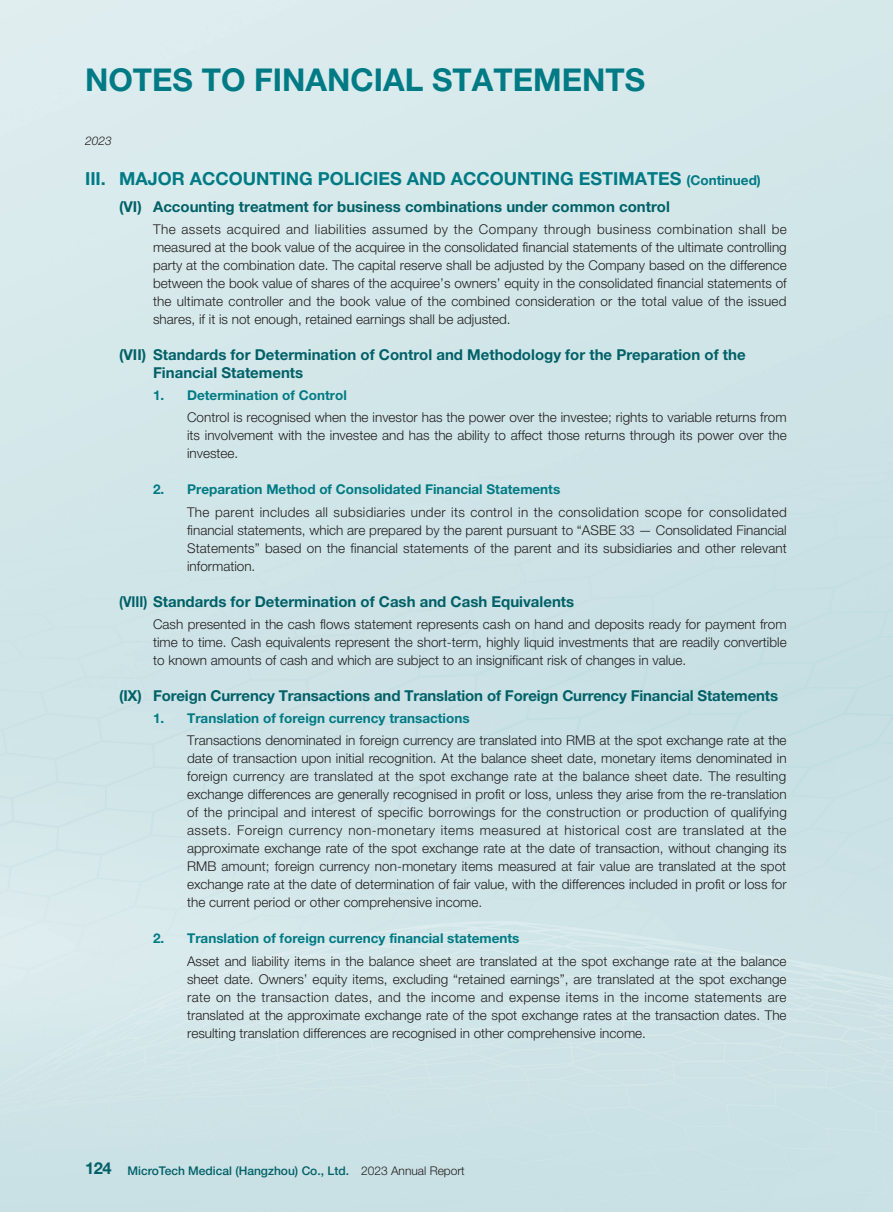
<style>
.page{position:relative;width:893px;height:1212px;background:#fff}
.page>*{position:absolute;margin:0;border:0;box-sizing:border-box;transform-origin:0 0}
.t1{font:700 31.5px "Helvetica Neue LT Std";color:#007b85}
._01_H1{font:700 18px "Helvetica Neue LT Std";color:#007b85}
._02_H2{font:700 15px/18px "Helvetica Neue LT Std";color:#006168}
._02_H2-2{font:700 15px "Helvetica Neue LT Std";color:#006168;scale:.9 1}
._00_txt{font:300 13.5px/18px "Helvetica Neue LT Std";color:#231f20;text-align:justify}
._03_H3{font:700 13.5px "Helvetica Neue LT Std";color:#007b85}
.t2{font:500 12px "Helvetica Neue LT Std";color:#006168}
.t3{font:italic 300 12px "Helvetica Neue LT Std";color:#231f20}
.s1{font-size:13.5px}
.s2{font-weight:700;font-size:16.5px}
.s3{font-weight:300;color:#231f20}
</style>
<div class="page">
<h1 class="t1" style="left:85px;top:60px;width:562px">NOTES TO FINANCIAL STATEMENTS</h1>
<p class="t3" style="left:85px;top:134px;width:28px">2023</p>
<p class="_01_H1" style="left:85px;top:167px;width:677px">III. MAJOR ACCOUNTING POLICIES AND ACCOUNTING ESTIMATES <span class="s1">(Continued)</span></p>
<p class="_02_H2" style="left:119px;top:197px;width:552px">(VI) Accounting treatment for business combinations under common control</p>
<p class="_00_txt" style="left:153px;top:220px;width:635px">The assets acquired and liabilities assumed by the Company through business combination shall be measured at the book value of the acquiree in the consolidated financial statements of the ultimate controlling party at the combination date. The capital reserve shall be adjusted by the Company based on the difference between the book value of shares of the acquiree’s owners’ equity in the consolidated financial statements of the ultimate controller and the book value of the combined consideration or the total value of the issued shares, if it is not enough, retained earnings shall be adjusted.</p>
<p class="_02_H2" style="left:153px;top:345px;width:594px;text-indent:-34px">(VII) Standards for Determination of Control and Methodology for the Preparation of the<br>Financial Statements</p>
<p class="_03_H3" style="left:153px;top:387px;width:195px">1. Determination of Control</p>
<p class="_00_txt" style="left:187px;top:408px;width:601px">Control is recognised when the investor has the power over the investee; rights to variable returns from its involvement with the investee and has the ability to affect those returns through its power over the investee.</p>
<p class="_03_H3" style="left:153px;top:481px;width:409px">2. Preparation Method of Consolidated Financial Statements</p>
<p class="_00_txt" style="left:187px;top:502px;width:601px">The parent includes all subsidiaries under its control in the consolidation scope for consolidated financial statements, which are prepared by the parent pursuant to “ASBE 33 — Consolidated Financial Statements” based on the financial statements of the parent and its subsidiaries and other relevant information.</p>
<p class="_02_H2-2" style="left:119px;top:592px;width:507px">(VIII) Standards for Determination of Cash and Cash Equivalents</p>
<p class="_00_txt" style="left:153px;top:615px;width:635px">Cash presented in the cash flows statement represents cash on hand and deposits ready for payment from time to time. Cash equivalents represent the short-term, highly liquid investments that are readily convertible to known amounts of cash and which are subject to an insignificant risk of changes in value.</p>
<p class="_02_H2" style="left:119px;top:686px;width:661px">(IX) Foreign Currency Transactions and Translation of Foreign Currency Financial Statements</p>
<p class="_03_H3" style="left:153px;top:710px;width:318px">1. Translation of foreign currency transactions</p>
<p class="_00_txt" style="left:187px;top:731px;width:601px">Transactions denominated in foreign currency are translated into RMB at the spot exchange rate at the date of transaction upon initial recognition. At the balance sheet date, monetary items denominated in foreign currency are translated at the spot exchange rate at the balance sheet date. The resulting exchange differences are generally recognised in profit or loss, unless they arise from the re-translation of the principal and interest of specific borrowings for the construction or production of qualifying assets. Foreign currency non-monetary items measured at historical cost are translated at the approximate exchange rate of the spot exchange rate at the date of transaction, without changing its RMB amount; foreign currency non-monetary items measured at fair value are translated at the spot exchange rate at the date of determination of fair value, with the differences included in profit or loss for the current period or other comprehensive income.</p>
<p class="_03_H3" style="left:153px;top:930px;width:368px">2. Translation of foreign currency financial statements</p>
<p class="_00_txt" style="left:187px;top:951px;width:601px">Asset and liability items in the balance sheet are translated at the spot exchange rate at the balance sheet date. Owners’ equity items, excluding “retained earnings”, are translated at the spot exchange rate on the transaction dates, and the income and expense items in the income statements are translated at the approximate exchange rate of the spot exchange rates at the transaction dates. The resulting translation differences are recognised in other comprehensive income.</p>
<p class="t2" style="left:85px;top:1163px;width:381px"><span class="s2">124</span> MicroTech Medical (Hangzhou) Co., Ltd. <span class="s3">2023 Annual Report</span></p>
</div>
